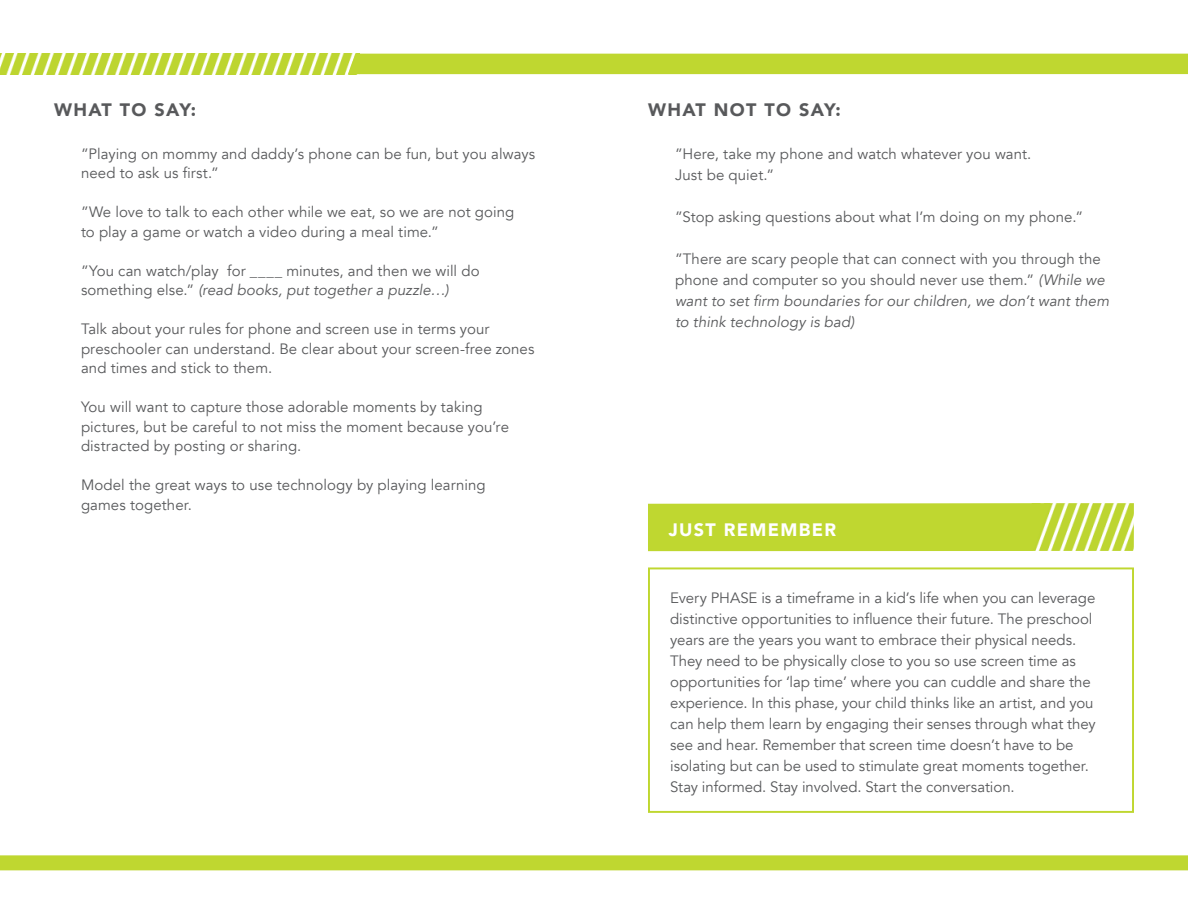
<style>
.page{position:relative;width:1188px;height:918px;background:#fff}
.page>*{position:absolute;margin:0;border:0;box-sizing:border-box;transform-origin:0 0}
.t1{font:900 18px "Avenir";letter-spacing:.075em;color:#58595b}
.t2{font:900 18px "Avenir";letter-spacing:.075em;color:#fff}
.t3{font:15px/21px "Avenir";letter-spacing:.005em;color:#58595b}
.t4{font:italic 15px "Avenir";letter-spacing:.005em;color:#58595b}
.s1{font-style:italic}
</style>
<div class="page">
<img style="left:1050px;top:503px;width:84px;height:48px">
<img style="left:0;top:54px;width:348px;height:20px">
<div style="left:0;top:855px;width:1188px;height:15px;background:#bfd730"></div>
<div style="left:348px;top:54px;width:840px;height:20px;background:#bfd730"></div>
<div style="left:648px;top:567px;width:486px;height:246px;border:2px solid #bfd730"></div>
<div style="left:648px;top:503px;width:402px;height:48px;background:#bfd730"></div>
<p class="t1" style="left:54px;top:95px;width:144px">WHAT TO SAY:</p>
<p class="t3" style="left:81px;top:144px;width:456px;line-height:19.5px">”Playing on mommy and daddy’s phone can be fun, but you always need to ask us first.”</p>
<p class="t3" style="left:81px;top:202px;width:435px">”We love to talk to each other while we eat, so we are not going</p>
<p class="t3" style="left:81px;top:221px;width:359px">to play a game or watch a video during a meal time.”</p>
<p class="t3" style="left:81px;top:261px;width:400px;line-height:19.5px">”You can watch/play for ____ minutes, and then we will do something else.” <span class="s1">(read books, put together a puzzle…)</span></p>
<p class="t3" style="left:81px;top:320px;width:455px;line-height:19.5px">Talk about your rules for phone and screen use in terms your preschooler can understand. Be clear about your screen-free zones and times and stick to them.</p>
<p class="t3" style="left:81px;top:398px;width:430px;line-height:19.5px">You will want to capture those adorable moments by taking pictures, but be careful to not miss the moment because you’re distracted by posting or sharing.</p>
<p class="t3" style="left:81px;top:475px;width:406px">Model the great ways to use technology by playing learning</p>
<p class="t3" style="left:81px;top:494px;width:113px">games together.</p>
<p class="t1" style="left:648px;top:95px;width:194px">WHAT NOT TO SAY:</p>
<p class="t3" style="left:675px;top:143px;width:358px">”Here, take my phone and watch whatever you want.</p>
<p class="t3" style="left:675px;top:164px;width:101px">Just be quiet.”</p>
<p class="t3" style="left:675px;top:206px;width:410px">”Stop asking questions about what I’m doing on my phone.”</p>
<p class="t3" style="left:675px;top:248px;width:436px">”There are scary people that can connect with you through the phone and computer so you should never use them.” <span class="s1">(While we want to set firm boundaries for our children, we don’t want them</span></p>
<p class="t4" style="left:675px;top:313px;width:181px">to think technology is bad)</p>
<p class="t2" style="left:669px;top:514px;width:169px">JUST REMEMBER</p>
<p class="t3" style="left:670px;top:588px;width:427px">Every PHASE is a timeframe in a kid’s life when you can leverage distinctive opportunities to influence their future. The preschool years are the years you want to embrace their physical needs.<br>They need to be physically close to you so use screen time as opportunities for ‘lap time’ where you can cuddle and share the experience. In this phase, your child thinks like an artist, and you can help them learn by engaging their senses through what they see and hear. Remember that screen time doesn’t have to be isolating but can be used to stimulate great moments together.<br>Stay informed. Stay involved. Start the conversation.</p>
</div>
